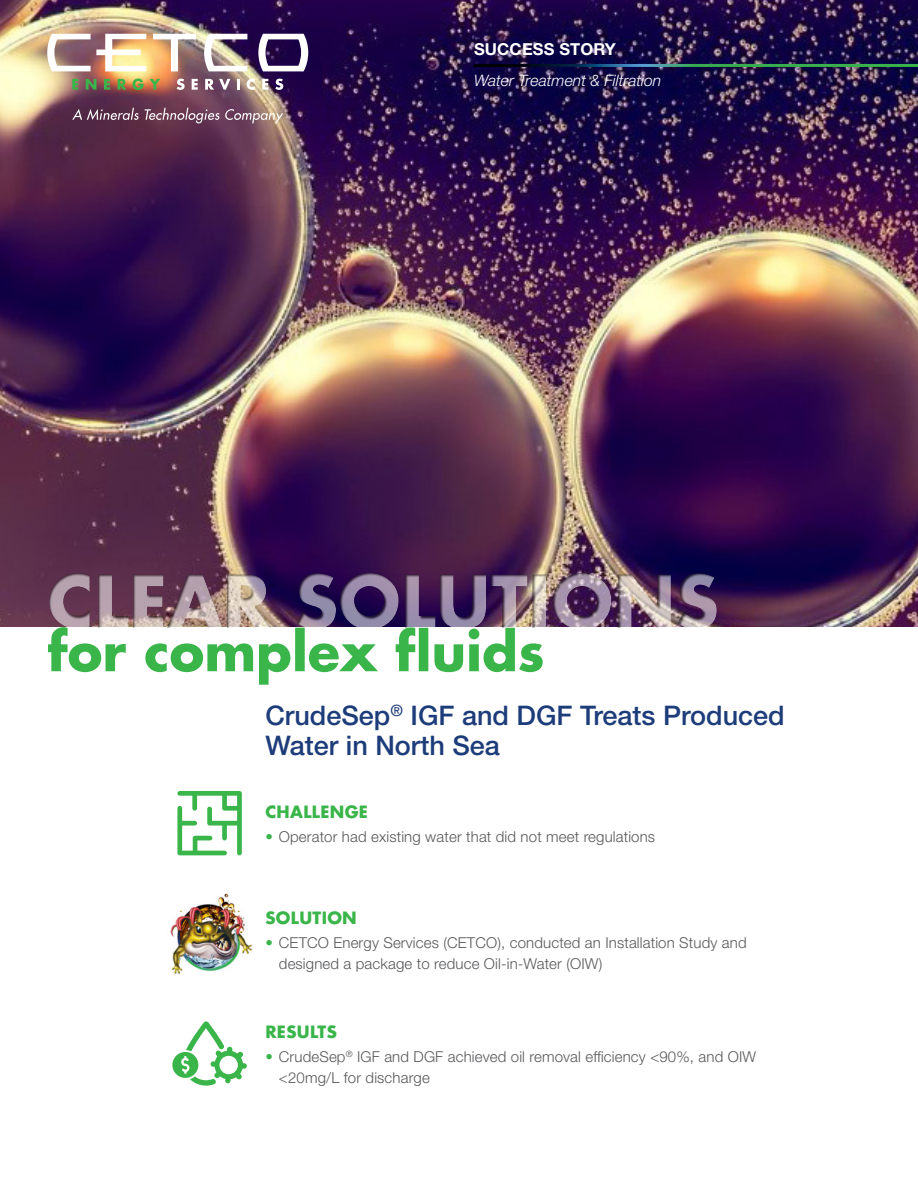
<style>
.page{position:relative;width:918px;height:1188px;background:#fff}
.page>*{position:absolute;margin:0;border:0;box-sizing:border-box;transform-origin:0 0}
.t1{font:500 27px "Helvetica Neue LT Std";color:#1d3c7a}
.Subtitles{font:700 16.5px "Futura Std";letter-spacing:.02em;color:#3ab54a}
.Success_Story{font:700 16.5px "Helvetica Neue LT Std";letter-spacing:.01em;color:#fff}
.Product_Line{font:italic 300 15.75px "Helvetica Neue LT Std";color:#fff}
.t2{font:300 15px/21px "Helvetica Neue LT Std";letter-spacing:.01em;color:#57585a}
.s1{color:#3ab54a}
</style>
<div class="page">
<img style="left:0;top:0;width:918px;height:627px">
<svg style="left:177px;top:791px;width:65px;height:64px"></svg>
<svg style="left:172px;top:1021px;width:75px;height:65px"></svg>
<img style="left:170px;top:893px;width:83px;height:81px">
<svg style="left:48px;top:630px;width:495px;height:55px"></svg>
<img style="left:48px;top:572px;width:670px;height:58px">
<svg style="left:72px;top:108px;width:67px;height:12px"></svg>
<svg style="left:145px;top:108px;width:138px;height:15px;background:#916e7b"></svg>
<svg style="left:72px;top:79px;width:6px;height:11px"></svg>
<svg style="left:86px;top:79px;width:10px;height:11px"></svg>
<svg style="left:104px;top:79px;width:6px;height:11px"></svg>
<svg style="left:118px;top:79px;width:42px;height:11px"></svg>
<svg style="left:177px;top:79px;width:8px;height:11px"></svg>
<svg style="left:192px;top:79px;width:6px;height:11px"></svg>
<svg style="left:205px;top:79px;width:25px;height:11px"></svg>
<svg style="left:237px;top:79px;width:3px;height:11px"></svg>
<svg style="left:247px;top:79px;width:8px;height:11px"></svg>
<svg style="left:262px;top:79px;width:6px;height:11px"></svg>
<svg style="left:275px;top:79px;width:8px;height:11px"></svg>
<svg style="left:47px;top:34px;width:99px;height:37px"></svg>
<svg style="left:153px;top:34px;width:43px;height:37px"></svg>
<svg style="left:204px;top:34px;width:43px;height:37px"></svg>
<svg style="left:258px;top:34px;width:50px;height:37px"></svg>
<hr style="left:474px;top:64px;width:444px;height:3px;background:#fff">
<p class="Success_Story" style="left:474px;top:39px;width:143px">SUCCESS STORY</p>
<p class="Product_Line" style="left:474px;top:71px;width:189px">Water Treatment &amp; Filtration</p>
<p class="t1" style="left:265px;top:699px;width:521px">CrudeSep<sup>®</sup> IGF and DGF Treats Produced</p>
<p class="t1" style="left:265px;top:729px;width:236px">Water in North Sea</p>
<p class="Subtitles" style="left:265px;top:801px;width:104px">CHALLENGE</p>
<p class="t2" style="left:265px;top:826px;width:391px"><span class="s1">•</span> Operator had existing water that did not meet regulations</p>
<p class="Subtitles" style="left:265px;top:907px;width:93px">SOLUTION</p>
<p class="t2" style="left:279px;top:932px;width:469px;text-indent:-14px"><span class="s1">•</span> CETCO Energy Services (CETCO), conducted an Installation Study and designed a package to reduce Oil-in-Water (OIW)</p>
<p class="Subtitles" style="left:265px;top:1021px;width:73px">RESULTS</p>
<p class="t2" style="left:279px;top:1045px;width:479px;text-indent:-14px"><span class="s1">•</span> CrudeSep<sup>®</sup> IGF and DGF achieved oil removal efficiency &lt;90%, and OIW &lt;20mg/L for discharge</p>
</div>
